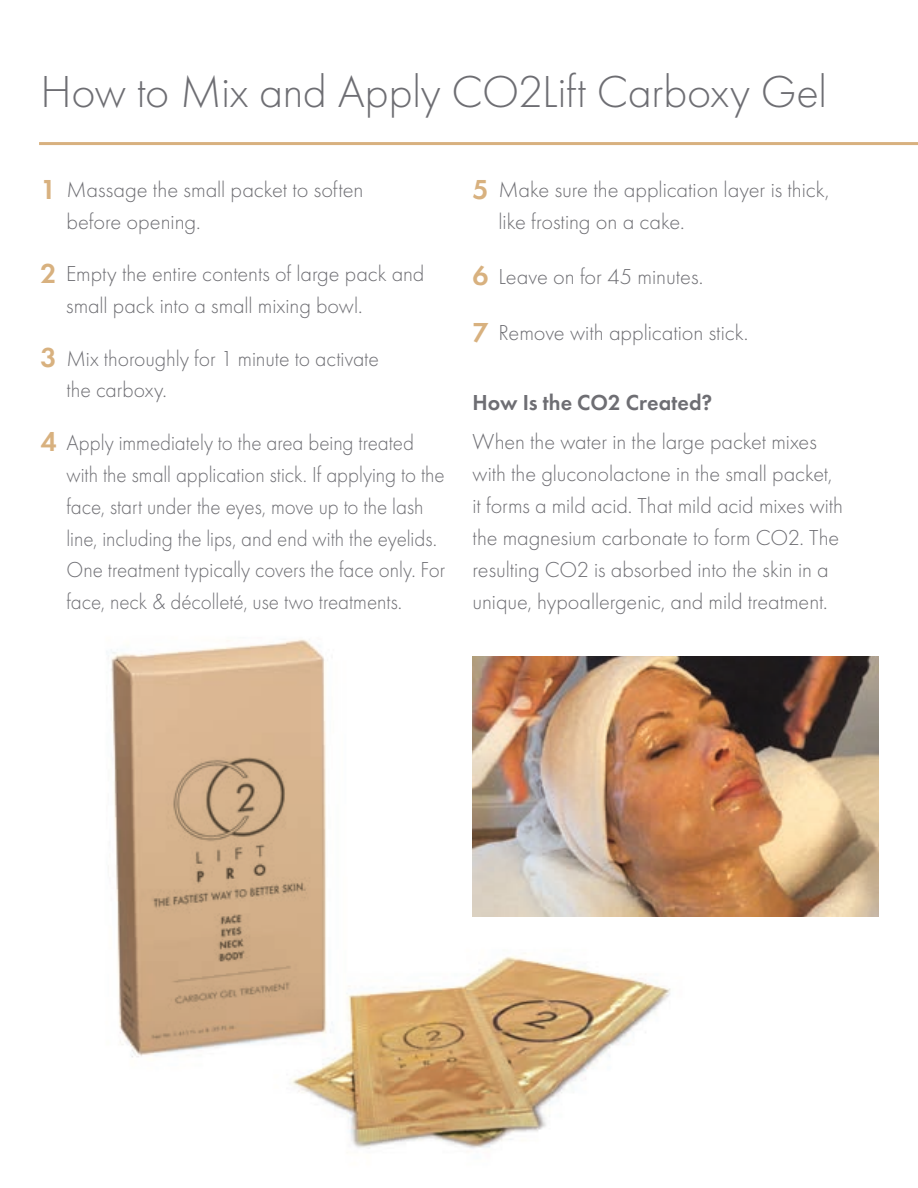
<style>
.page{position:relative;width:918px;height:1188px;background:#fff}
.page>*{position:absolute;margin:0;border:0;box-sizing:border-box;transform-origin:0 0}
.t1{font:300 46.5px "Futura PT";letter-spacing:-.005em;color:#6e6e73}
.Body_Copy{font:300 22.5px/32px "Futura PT";color:#6e6e73}
.Body_Copy-2{font:300 22.5px/32px "Futura PT";color:#6e6e73;scale:.94 1}
.Body_Copy_Subhead{font:600 22.5px "Futura PT";color:#6e6e73}
.s1{font-weight:600;font-size:28.5px;color:#d8b17f}
</style>
<div class="page">
<img style="left:108px;top:639px;width:618px;height:510px">
<hr style="left:39px;top:142px;width:879px;height:3px;background:#d8b17f">
<img style="left:473px;top:656px;width:405px;height:260px">
<p class="t1" style="left:40px;top:66px;width:788px">How to Mix and Apply CO2Lift Carboxy Gel</p>
<p class="Body_Copy" style="left:66px;top:174px;width:298px;text-indent:-26px"><span class="s1">1</span> Massage the small packet to soften before opening.</p>
<p class="Body_Copy" style="left:66px;top:258px;width:360px;text-indent:-26px"><span class="s1">2</span> Empty the entire contents of large pack and small pack into a small mixing bowl.</p>
<p class="Body_Copy" style="left:66px;top:342px;width:314px;text-indent:-26px"><span class="s1">3</span> Mix thoroughly for 1 minute to activate the carboxy.</p>
<p class="Body_Copy-2" style="left:66px;top:426px;width:404px;text-indent:-26px"><span class="s1">4</span> Apply immediately to the area being treated with the small application stick. If applying to the face, start under the eyes, move up to the lash line, including the lips, and end with the eyelids.<br>One treatment typically covers the face only. For face, neck &amp; décolleté, use two treatments.</p>
<p class="Body_Copy" style="left:499px;top:174px;width:332px;text-indent:-26px"><span class="s1">5</span> Make sure the application layer is thick, like frosting on a cake.</p>
<p class="Body_Copy" style="left:473px;top:261px;width:232px"><span class="s1">6</span> Leave on for 45 minutes.</p>
<p class="Body_Copy" style="left:473px;top:317px;width:277px"><span class="s1">7</span> Remove with application stick.</p>
<p class="Body_Copy_Subhead" style="left:473px;top:389px;width:241px">How Is the CO2 Created?</p>
<p class="Body_Copy" style="left:473px;top:426px;width:372px">When the water in the large packet mixes with the gluconolactone in the small packet, it forms a mild acid. That mild acid mixes with the magnesium carbonate to form CO2. The resulting CO2 is absorbed into the skin in a unique, hypoallergenic, and mild treatment.</p>
</div>
